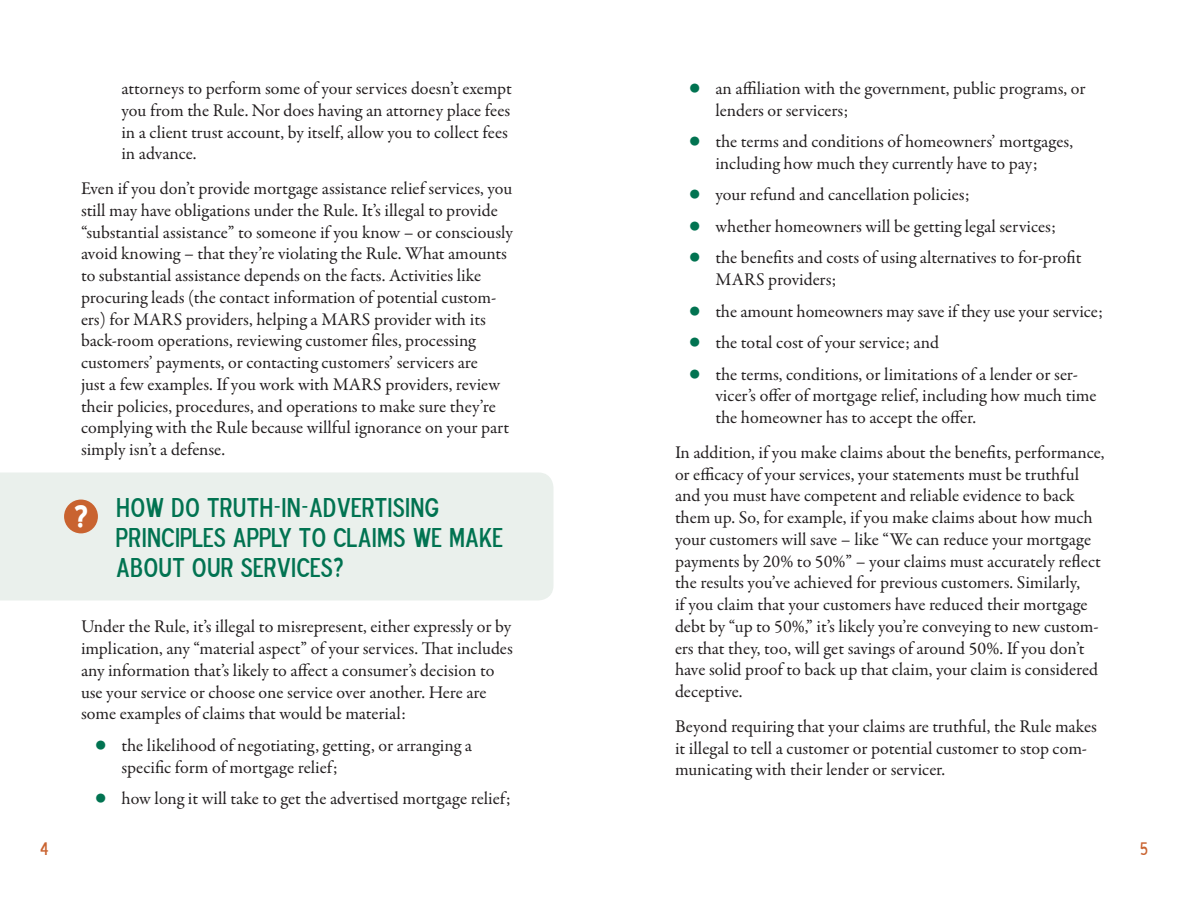
<style>
.page{position:relative;width:1188px;height:918px;background:#fff}
.page>*{position:absolute;margin:0;border:0;box-sizing:border-box;transform-origin:0 0}
.t1{font:700 39px "Blue Highway";color:#fff}
.headings{font:27px/30px "Blue Highway D Type";letter-spacing:.03em;color:#017351}
.body{font:18px/21.8px "Garamond Premr Pro";color:#231f20}
.first_tier_bullets{font:18px/21.8px "Garamond Premr Pro";color:#231f20}
.t2{font:18px "Blue Highway D Type";color:#c96330}
.s1{font-family:"Arial";font-size:21px;color:#017351}
</style>
<div class="page">
<div style="left:0;top:472px;width:554px;height:128px;background:#eaf0ec"></div>
<div style="left:64px;top:500px;width:34px;height:33px;background:#c96330;border-radius:50%"></div>
<p class="first_tier_bullets" style="left:122px;top:78px;width:392px">attorneys to perform some of your services doesn’t exempt you from the Rule. Nor does having an attorney place fees in a client trust account, by itself, allow you to collect fees in advance.</p>
<p class="body" style="left:81px;top:178px;width:433px">Even if you don’t provide mortgage assistance relief services, you still may have obligations under the Rule. It’s illegal to provide “substantial assistance” to someone if you know – or consciously avoid knowing – that they’re violating the Rule. What amounts to substantial assistance depends on the facts. Activities like procuring leads (the contact information of potential custom&shy;ers) for MARS providers, helping a MARS provider with its back-room operations, reviewing customer files, processing customers’ payments, or contacting customers’ servicers are<br>just a few examples. If you work with MARS providers, review their policies, procedures, and operations to make sure they’re complying with the Rule because willful ignorance on your part simply isn’t a defense.</p>
<p class="headings" style="left:116px;top:492px;width:388px">HOW DO TRUTH-IN-ADVERTISING<br>PRINCIPLES APPLY TO CLAIMS WE MAKE<br>ABOUT OUR SERVICES?</p>
<p class="t1" style="left:74px;top:499px;width:16px">?</p>
<p class="body" style="left:81px;top:616px;width:433px">Under the Rule, it’s illegal to misrepresent, either expressly or by implication, any “material aspect” of your services. That includes any information that’s likely to affect a consumer’s decision to use your service or choose one service over another. Here are some examples of claims that would be material:</p>
<p class="first_tier_bullets" style="left:122px;top:735px;width:352px;text-indent:-27px"><span class="s1">●</span> the likelihood of negotiating, getting, or arranging a specific form of mortgage relief;</p>
<p class="first_tier_bullets" style="left:94px;top:788px;width:417px"><span class="s1">●</span> how long it will take to get the advertised mortgage relief;</p>
<p class="first_tier_bullets" style="left:716px;top:78px;width:371px;text-indent:-27px"><span class="s1">●</span> an affiliation with the government, public programs, or lenders or servicers;</p>
<p class="first_tier_bullets" style="left:688px;top:131px;width:386px;text-align:center"><span class="s1">●</span> the terms and conditions of homeowners’ mortgages, including how much they currently have to pay;</p>
<p class="first_tier_bullets" style="left:688px;top:184px;width:282px"><span class="s1">●</span> your refund and cancellation policies;</p>
<p class="first_tier_bullets" style="left:688px;top:216px;width:369px"><span class="s1">●</span> whether homeowners will be getting legal services;</p>
<p class="first_tier_bullets" style="left:716px;top:247px;width:368px;text-indent:-27px"><span class="s1">●</span> the benefits and costs of using alternatives to for-profit<br>MARS providers;</p>
<p class="first_tier_bullets" style="left:688px;top:301px;width:416px"><span class="s1">●</span> the amount homeowners may save if they use your service;</p>
<p class="first_tier_bullets" style="left:688px;top:332px;width:252px"><span class="s1">●</span> the total cost of your service; and</p>
<p class="first_tier_bullets" style="left:716px;top:363px;width:383px;text-indent:-27px"><span class="s1">●</span> the terms, conditions, or limitations of a lender or ser&shy;vicer’s offer of mortgage relief, including how much time the homeowner has to accept the offer.</p>
<p class="body" style="left:675px;top:442px;width:431px">In addition, if you make claims about the benefits, performance, or efficacy of your services, your statements must be truthful and you must have competent and reliable evidence to back them up. So, for example, if you make claims about how much your customers will save – like “We can reduce your mortgage payments by 20% to 50%” – your claims must accurately reflect the results you’ve achieved for previous customers. Similarly,<br>if you claim that your customers have reduced their mortgage debt by “up to 50%,” it’s likely you’re conveying to new custom&shy;ers that they, too, will get savings of around 50%. If you don’t have solid proof to back up that claim, your claim is considered deceptive.</p>
<p class="body" style="left:675px;top:716px;width:423px">Beyond requiring that your claims are truthful, the Rule makes it illegal to tell a customer or potential customer to stop com&shy;municating with their lender or servicer.</p>
<p class="t2" style="left:40px;top:838px;width:10px">4</p>
<p class="t2" style="left:1140px;top:837px;width:9px">5</p>
</div>
